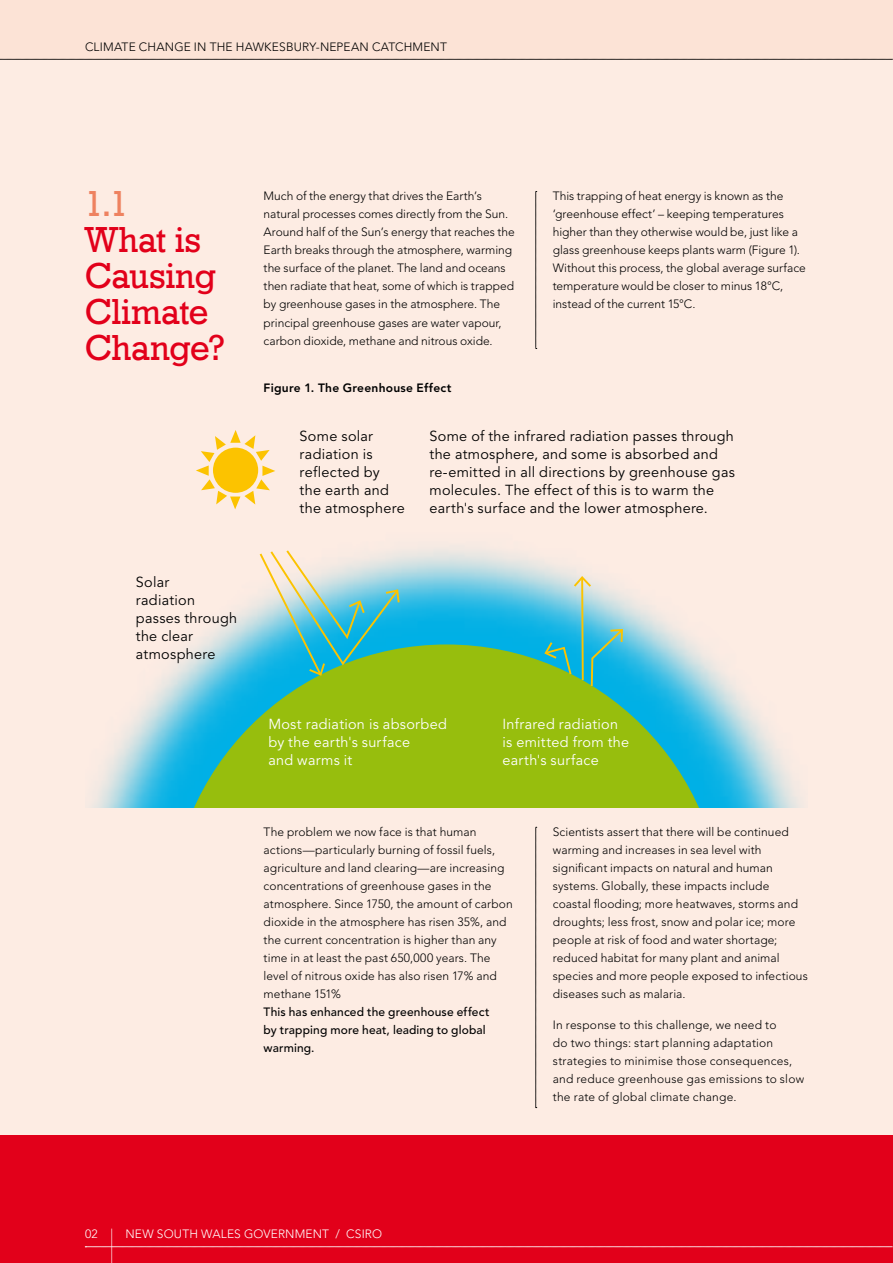
<style>
.page{position:relative;width:893px;height:1263px;background:#fdece3}
.page>*{position:absolute;margin:0;border:0;box-sizing:border-box;transform-origin:0 0}
.t1{font:300 60px "Avenir";color:#fff;scale:.2 1}
.t2{font:36px/36px "Geometric Slab 712 BT Medium A";color:#e2001a}
.t3{font:36px "Geometric Slab 712 BT Medium A";color:#ee8260}
.t4{font:14.4px/18px "Avenir";letter-spacing:.02em;color:#000}
.t5{font:14.4px/18px "Avenir";letter-spacing:.02em;color:#fff}
.t6{font:300 12px/18px "Avenir";letter-spacing:.005em;color:#000}
.t7{font:500 12px/18px "Avenir";letter-spacing:.01em;color:#000}
.t8{font:300 12px "Avenir";letter-spacing:.015em;color:#fff}
.t9{font:800 12px "Avenir";letter-spacing:.02em;color:#000}
</style>
<div class="page">
<div style="left:0;top:1135px;width:893px;height:128px;background:#e2001a"></div>
<div style="left:0;top:0;width:893px;height:60px;background:#fce3d6"></div>
<svg style="left:0;top:59px;width:892px;height:1px"></svg>
<svg style="left:85px;top:1246px;width:808px;height:1px"></svg>
<svg style="left:535px;top:191px;width:2px;height:158px"></svg>
<svg style="left:535px;top:827px;width:2px;height:281px"></svg>
<img style="left:90px;top:509px;width:714px;height:299px">
<svg style="left:170px;top:644px;width:553px;height:164px;background:#7cbe4e"></svg>
<svg style="left:196px;top:430px;width:79px;height:79px"></svg>
<svg style="left:543px;top:575px;width:81px;height:113px;background:#6ac4c5"></svg>
<svg style="left:258px;top:548px;width:143px;height:129px"></svg>
<p class="t6" style="left:85px;top:37px;width:23px">Climate</p>
<p class="t6" style="left:139px;top:37px;width:10px">change</p>
<p class="t6" style="left:194px;top:37px;width:25px">in the</p>
<p class="t6" style="left:236px;top:37px;width:155px">HAWKESBURY-NEPEAN Catchment</p>
<h2 class="t3" style="left:85px;top:182px;width:44px">1.1</h2>
<h2 class="t2" style="left:85px;top:221px;width:142px">What is<br>Causing<br>Climate<br>Change?</h2>
<p class="t4" style="left:136px;top:574px;width:103px">Solar<br>radiation passes through the clear atmosphere</p>
<p class="t6" style="left:264px;top:187px;width:253px">Much of the energy that drives the Earth’s natural processes comes directly from the Sun.<br>Around half of the Sun’s energy that reaches the Earth breaks through the atmosphere, warming the surface of the planet. The land and oceans then radiate that heat, some of which is trapped by greenhouse gases in the atmosphere. The principal greenhouse gases are water vapour, carbon dioxide, methane and nitrous oxide.</p>
<p class="t6" style="left:553px;top:187px;width:255px">This trapping of heat energy is known as the ‘greenhouse effect’ – keeping temperatures higher than they otherwise would be, just like a glass greenhouse keeps plants warm (Figure 1).<br>Without this process, the global average surface temperature would be closer to minus 18°C, instead of the current 15°C.</p>
<p class="t9" style="left:264px;top:381px;width:189px">Figure 1. The Greenhouse Effect</p>
<p class="t4" style="left:300px;top:428px;width:107px">Some solar radiation is reflected by the earth and the atmosphere</p>
<p class="t4" style="left:430px;top:428px;width:307px">Some of the infrared radiation passes through the atmosphere, and some is absorbed and re-emitted in all directions by greenhouse gas molecules. The effect of this is to warm the earth's surface and the lower atmosphere.</p>
<p class="t5" style="left:268px;top:716px;width:180px">Most radiation is absorbed by the earth's surface<br>and warms it</p>
<p class="t5" style="left:502px;top:716px;width:128px">Infrared radiation is emitted from the earth's surface</p>
<p class="t6" style="left:264px;top:823px;width:251px">The problem we now face is that human actions—particularly burning of fossil fuels, agriculture and land clearing—are increasing concentrations of greenhouse gases in the atmosphere. Since 1750, the amount of carbon dioxide in the atmosphere has risen 35%, and the current concentration is higher than any time in at least the past 650,000 years. The level of nitrous oxide has also risen 17% and methane 151%</p>
<p class="t7" style="left:264px;top:1003px;width:227px">This has enhanced the greenhouse effect by trapping more heat, leading to global warming.</p>
<p class="t6" style="left:553px;top:823px;width:257px">Scientists assert that there will be continued warming and increases in sea level with significant impacts on natural and human systems. Globally, these impacts include coastal flooding; more heatwaves, storms and droughts; less frost, snow and polar ice; more people at risk of food and water shortage; reduced habitat for many plant and animal species and more people exposed to infectious diseases such as malaria.</p>
<p class="t6" style="left:553px;top:1016px;width:253px">In response to this challenge, we need to<br>do two things: start planning adaptation strategies to minimise those consequences, and reduce greenhouse gas emissions to slow the rate of global climate change.</p>
<p class="t8" style="left:85px;top:1227px;width:14px">02</p>
<h1 class="t1" style="left:111px;top:1218px;width:15px">|</h1>
<p class="t8" style="left:125px;top:1227px;width:155px">NEW SOUTH WALES Government</p>
<p class="t8" style="left:335px;top:1227px;width:48px">/ CSIRO</p>
</div>
